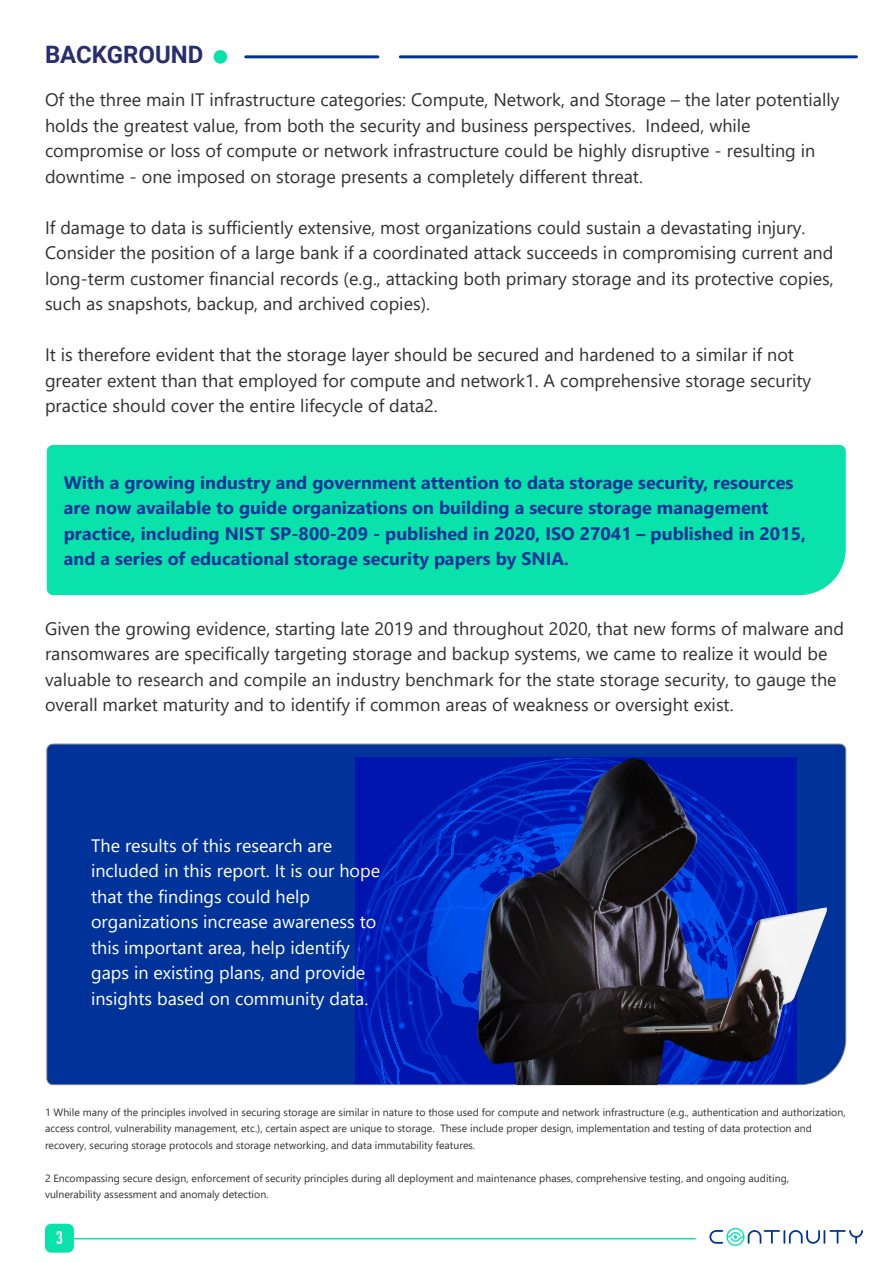
<style>
.page{position:relative;width:893px;height:1263px;background:#fff}
.page>*{position:absolute;margin:0;border:0;box-sizing:border-box;transform-origin:0 0}
.t1{font:700 24px "Roboto";color:#282d6f}
.t2{font:18px/25.5px "Segoe UI";color:#323031}
.t3{font:700 18px/25.5px "Segoe UI";color:#039}
.t4{font:18px/25.5px "Segoe UI";color:#fff}
.t5{font:18px "Big Noodle Titling";color:#fff}
.t6{font:10.5px/16.5px "Segoe UI";color:#323031}
</style>
<div class="page">
<svg style="left:46px;top:743px;width:796px;height:342px;background:#03349a"></svg>
<img style="left:374px;top:744px;width:473px;height:341px">
<div style="left:47px;top:445px;width:799px;height:150px;background:#0ae2ab"></div>
<svg style="left:709px;top:1228px;width:154px;height:18px"></svg>
<div style="left:45px;top:1224px;width:29px;height:29px;background:#0ae2ab;border-radius:6px"></div>
<hr style="left:68px;top:1238px;width:628px;height:1px;background:#0ae2ab">
<div style="left:214px;top:50px;width:13px;height:14px;background:#0ae2ab;border-radius:50%"></div>
<hr style="left:246px;top:55px;width:132px;height:3px;background:#039">
<hr style="left:400px;top:55px;width:456px;height:3px;background:#039">
<h1 class="t1" style="left:45px;top:38px;width:160px">BACKGROUND</h1>
<p class="t2" style="left:45px;top:86px;width:796px">Of the three main IT infrastructure categories: Compute, Network, and Storage – the later potentially holds the greatest value, from both the security and business perspectives. Indeed, while compromise or loss of compute or network infrastructure could be highly disruptive - resulting in downtime - one imposed on storage presents a completely different threat.</p>
<p class="t2" style="left:45px;top:213px;width:790px">If damage to data is sufficiently extensive, most organizations could sustain a devastating injury.<br>Consider the position of a large bank if a coordinated attack succeeds in compromising current and long-term customer financial records (e.g., attacking both primary storage and its protective copies, such as snapshots, backup, and archived copies).</p>
<p class="t2" style="left:45px;top:341px;width:768px">It is therefore evident that the storage layer should be secured and hardened to a similar if not greater extent than that employed for compute and network1. A comprehensive storage security practice should cover the entire lifecycle of data2.</p>
<p class="t3" style="left:64px;top:468px;width:744px">With a growing industry and government attention to data storage security, resources are now available to guide organizations on building a secure storage management practice, including NIST SP-800-209 - published in 2020, ISO 27041 – published in 2015, and a series of educational storage security papers by SNIA.</p>
<p class="t2" style="left:45px;top:614px;width:801px">Given the growing evidence, starting late 2019 and throughout 2020, that new forms of malware and ransomwares are specifically targeting storage and backup systems, we came to realize it would be valuable to research and compile an industry benchmark for the state storage security, to gauge the overall market maturity and to identify if common areas of weakness or oversight exist.</p>
<p class="t4" style="left:91px;top:831px;width:291px">The results of this research are included in this report. It is our hope that the findings could help organizations increase awareness to this important area, help identify gaps in existing plans, and provide insights based on community data.</p>
<p class="t6" style="left:45px;top:1103px;width:802px">1 While many of the principles involved in securing storage are similar in nature to those used for compute and network infrastructure (e.g., authentication and authorization, access control, vulnerability management, etc.), certain aspect are unique to storage. These include proper design, implementation and testing of data protection and recovery, securing storage protocols and storage networking, and data immutability features.</p>
<p class="t6" style="left:45px;top:1169px;width:746px">2 Encompassing secure design, enforcement of security principles during all deployment and maintenance phases, comprehensive testing, and ongoing auditing, vulnerability assessment and anomaly detection.</p>
<p class="t5" style="left:56px;top:1228px;width:8px">3</p>
</div>
